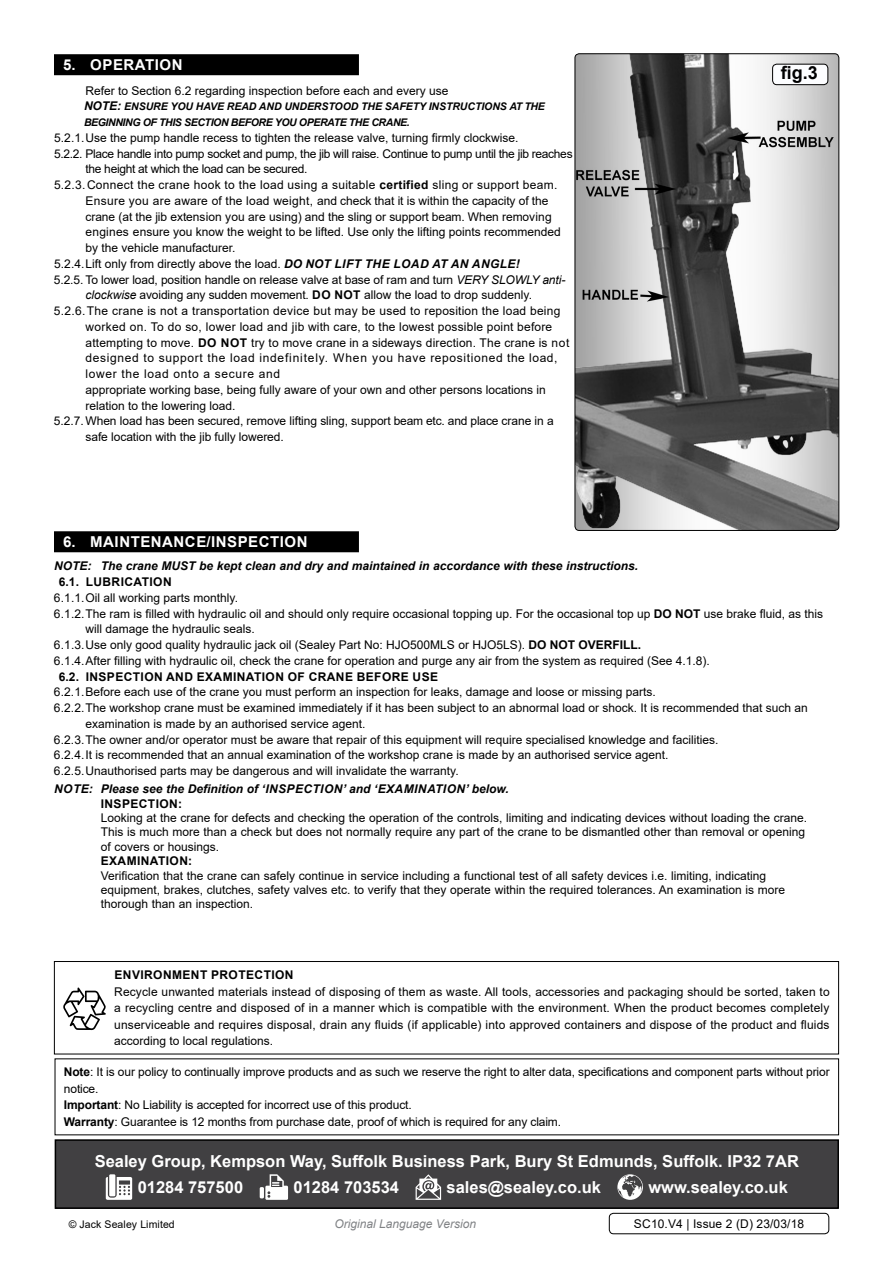
<style>
.page{position:relative;width:893px;height:1263px;background:#fff}
.page>*{position:absolute;margin:0;border:0;box-sizing:border-box;transform-origin:0 0}
.t1{font:700 18px "Arial";color:#000}
.t2{font:700 16.5px/26.7px "Arial";color:#fff}
.t3{font:700 15px "Arial";color:#fff}
.t4{font:12px/16.5px "Arial";color:#000}
.t5{font:italic 700 12px "Arial";color:#000}
.t6{font:12px "Arial";letter-spacing:.025em;color:#000}
.t7{font:12px "Arial";letter-spacing:-.025em;color:#000}
.t8{font:700 12px "Arial";letter-spacing:.035em;color:#000}
.t9{font:12px "Arial";letter-spacing:.055em;color:#000}
.t10{font:italic 12px "Arial";color:#808285}
.t11{font:italic 700 10.5px/15.8px "Arial";letter-spacing:-.03em;color:#000}
.t12{font:10.5px "Arial";letter-spacing:.01em;color:#000}
.s1{font-size:12px}
.s2{font-weight:700}
.s3{font-weight:700;font-style:italic}
.s4{font-style:italic}
</style>
<div class="page">
<div style="left:55px;top:1140px;width:783px;height:68px;background:#414042"></div>
<svg style="left:106px;top:1177px;width:26px;height:23px"></svg>
<div style="left:109px;top:1174px;width:6px;height:22px;background:#fff"></div>
<hr style="left:260px;top:1187px;width:4px;height:11px;background:#fff">
<svg style="left:265px;top:1174px;width:23px;height:26px"></svg>
<svg style="left:416px;top:1174px;width:25px;height:26px"></svg>
<svg style="left:617px;top:1174px;width:26px;height:26px"></svg>
<div style="left:55px;top:1139px;width:784px;height:70px;border:2px solid #000"></div>
<div style="left:54px;top:961px;width:785px;height:93px;border:1px solid #000"></div>
<svg style="left:63px;top:987px;width:43px;height:43px"></svg>
<div style="left:54px;top:54px;width:305px;height:21px;background:#000"></div>
<div style="left:54px;top:531px;width:305px;height:21px;background:#000"></div>
<img style="left:575px;top:54px;width:264px;height:476px">
<div style="left:575px;top:53px;width:264px;height:478px;border:1px solid #000;border-radius:4px"></div>
<div style="left:773px;top:64px;width:55px;height:21px;background:#fcfdff;border-radius:4px"></div>
<div style="left:772px;top:64px;width:56px;height:21px;border:1px solid #000;border-radius:4px"></div>
<div style="left:609px;top:1213px;width:220px;height:21px;border:1px solid #000;border-radius:4px"></div>
<p class="t3" style="left:63px;top:54px;width:51px">5. OPERATION</p>
<p class="t4" style="left:86px;top:82px;width:364px">Refer to Section 6.2 regarding inspection before each and every use</p>
<p class="t11" style="left:84px;top:99px;width:462px"><span class="s1">NOTE:</span> ENSURE YOU HAVE READ AND UNDERSTOOD THE SAFETY INSTRUCTIONS AT THE<br>BEGINNING OF THIS SECTION BEFORE YOU OPERATE THE CRANE.</p>
<p class="t4" style="left:54px;top:129px;width:466px">5.2.1.Use the pump handle recess to tighten the release valve, turning firmly clockwise.</p>
<p class="t7" style="left:54px;top:145px;width:520px">5.2.2. Place handle into pump socket and pump, the jib will raise. Continue to pump until the jib reaches</p>
<p class="t7" style="left:86px;top:161px;width:223px">the height at which the load can be secured.</p>
<p class="t6" style="left:54px;top:177px;width:505px">5.2.3.Connect the crane hook to the load using a suitable <span class="s2">CERTIFIED</span> sling or support beam.</p>
<p class="t4" style="left:86px;top:192px;width:465px">E nsure you are aware of the load weight, and check that it is within the capacity of the</p>
<p class="t4" style="left:86px;top:208px;width:468px">crane (at the jib extension you are using) and the sling or support beam. When removing</p>
<p class="t4" style="left:86px;top:224px;width:477px">engines ensure you know the weight to be lifted. Use only the lifting points recommended</p>
<p class="t4" style="left:86px;top:240px;width:152px">by the vehicle manufacturer.</p>
<p class="t4" style="left:54px;top:255px;width:296px">5.2.4.Lift only from directly above the load. <span class="s3">DO NOT lift</span></p>
<p class="t5" style="left:365px;top:256px;width:10px">the</p>
<p class="t5" style="left:393px;top:256px;width:18px">load</p>
<p class="t5" style="left:432px;top:256px;width:51px">atanang</p>
<p class="t5" style="left:500px;top:256px;width:21px">le!</p>
<p class="t4" style="left:54px;top:271px;width:513px">5.2.5. To lower load, position handle on release valve at base of ram and turn <span class="s4">VERY SLOWLY anti-</span></p>
<p class="t4" style="left:85px;top:287px;width:259px"><span class="s4">clockwise</span> avoiding any sudden movement. <span class="s2">DO NOT</span></p>
<p class="t4" style="left:364px;top:287px;width:169px">allow the load to drop suddenly.</p>
<p class="t6" style="left:54px;top:303px;width:508px">5.2.6.The crane is not a transportation device but may be used to reposition the load being</p>
<p class="t4" style="left:85px;top:318px;width:468px">worked on. To do so, lower load and jib with care, to the lowest possible point before</p>
<p class="t4" style="left:85px;top:334px;width:145px">attempting to move. <span class="s2">DO NOT</span></p>
<p class="t4" style="left:251px;top:334px;width:320px">try to move crane in a sideways direction. The crane is not</p>
<p class="t9" style="left:85px;top:350px;width:473px">designed to support the load indefinitely. When you have repositioned the load,</p>
<p class="t9" style="left:85px;top:366px;width:196px">lower the load onto a secure and</p>
<p class="t4" style="left:85px;top:381px;width:462px">appropriate working base, being fully aware of your own and other persons locations in</p>
<p class="t4" style="left:85px;top:397px;width:152px">relation to the lowering load.</p>
<p class="t4" style="left:54px;top:413px;width:501px">5.2.7.When load has been secured, remove lifting sling, support beam etc. and place crane in a</p>
<p class="t4" style="left:85px;top:429px;width:200px">safe location with the jib fully lowered.</p>
<h1 class="t1" style="left:781px;top:60px;width:39px">FIG.3</h1>
<p class="t3" style="left:63px;top:531px;width:52px">6. MAINTENANCE</p>
<p class="t3" style="left:207px;top:531px;width:21px">/INSPECTION</p>
<p class="t5" style="left:54px;top:558px;width:586px">NOTE: The crane MUST be kept clean and dry and maintained in accordance with these instructions.</p>
<p class="t8" style="left:59px;top:573px;width:62px">6.1. LUBRICATION</p>
<p class="t4" style="left:54px;top:589px;width:186px">6.1.1.Oil all working parts monthly.</p>
<p class="t4" style="left:54px;top:605px;width:771px">6.1.2.The ram is filled with hydraulic oil and should only require occasional topping up. For the occasional top up <span class="s2">DO NOT</span> use brake fluid, as this</p>
<p class="t4" style="left:85px;top:621px;width:171px">will damage the hydraulic seals.</p>
<p class="t4" style="left:54px;top:637px;width:589px">6.1.3.Use only good quality hydraulic jack oil (Sealey Part No: HJO500MLS or HJO5LS). <span class="s2">DO NOT OVERFILL.</span></p>
<p class="t4" style="left:54px;top:652px;width:657px">6.1.4.After filling with hydraulic oil, check the crane for operation and purge any air from the system as required (See 4.1.8).</p>
<p class="t8" style="left:59px;top:668px;width:40px">6.2. INSPECTION</p>
<p class="t8" style="left:166px;top:668px;width:10px">AND</p>
<p class="t8" style="left:197px;top:668px;width:26px">EXAMINATION</p>
<p class="t8" style="left:288px;top:668px;width:40px">OF CRANE</p>
<p class="t8" style="left:357px;top:668px;width:10px">BEFORE</p>
<p class="t8" style="left:413px;top:668px;width:10px">USE</p>
<p class="t4" style="left:54px;top:684px;width:603px">6.2.1.Before each use of the crane you must perform an inspection for leaks, damage and loose or missing parts.</p>
<p class="t4" style="left:54px;top:700px;width:755px">6.2.2.The workshop crane must be examined immediately if it has been subject to an abnormal load or shock. It is recommended that such an</p>
<p class="t4" style="left:85px;top:715px;width:282px">examination is made by an authorised service agent.</p>
<p class="t4" style="left:54px;top:731px;width:666px">6.2.3.The owner and/or operator must be aware that repair of this equipment will require specialised knowledge and facilities.</p>
<p class="t4" style="left:54px;top:747px;width:616px">6.2.4.It is recommended that an annual examination of the workshop crane is made by an authorised service agent.</p>
<p class="t4" style="left:54px;top:762px;width:406px">6.2.5.Unauthorised parts may be dangerous and will invalidate the warranty.</p>
<p class="t5" style="left:54px;top:781px;width:19px">Note</p>
<p class="t5" style="left:89px;top:781px;width:186px">: Please see the Definition of ‘inspection</p>
<p class="t5" style="left:343px;top:781px;width:61px">’ and ‘examination</p>
<p class="t5" style="left:465px;top:781px;width:45px">’ below.</p>
<p class="t8" style="left:101px;top:795px;width:13px">INSPECTION</p>
<p class="t8" style="left:178px;top:795px;width:5px">:</p>
<p class="t4" style="left:54px;top:809px;width:28px">L</p>
<p class="t4" style="left:101px;top:810px;width:708px;line-height:14.4px;text-indent:7px">ooking at the crane for defects and checking the operation of the controls, limiting and indicating devices without loading the crane.<br>This is much more than a check but does not normally require any part of the crane to be dismantled other than removal or opening of covers or housings.</p>
<p class="t8" style="left:101px;top:852px;width:26px">EXAMINATION</p>
<p class="t8" style="left:188px;top:852px;width:5px">:</p>
<p class="t4" style="left:101px;top:868px;width:686px;line-height:14.4px">Verification that the crane can safely continue in service including a functional test of all safety devices i.e. limiting, indicating equipment, brakes, clutches, safety valves etc. to verify that they operate within the required tolerances. An examination is more thorough than an inspection.</p>
<p class="t8" style="left:114px;top:966px;width:18px">ENVIRONMENT</p>
<p class="t8" style="left:211px;top:966px;width:18px">PROTECTION</p>
<p class="t4" style="left:114px;top:983px;width:717px;text-align:justify">Recycle unwanted materials instead of disposing of them as waste. All tools, accessories and packaging should be sorted, taken to a recycling centre and disposed of in a manner which is compatible with the environment. When the product becomes completely unserviceable and requires disposal, drain any fluids (if applicable) into approved containers and dispose of the product and fluids according to local regulations.</p>
<p class="t4" style="left:64px;top:1064px;width:767px"><span class="s2">NOTE</span>: It is our policy to continually improve products and as such we reserve the right to alter data, specifications and component parts without prior notice.<br><span class="s2">IMPORTANT</span>: No Liability is accepted for incorrect use of this product.<br><span class="s2">WARRANTY</span>: Guarantee is 12 months from purchase date, proof of which is required for any claim.</p>
<h2 class="t2" style="left:138px;top:1148px;width:663px;text-indent:-43px">SEALEY GROUP, KEMPSON WAY, SUFFOLK BUSINESS PARK, BURY ST EDMUNDS, SUFFOLK. IP32 7AR<br>01284 757500</h2>
<h2 class="t2" style="left:294px;top:1174px;width:107px">01284 703534</h2>
<h2 class="t2" style="left:447px;top:1174px;width:156px">SALES@SEALEY.CO.UK</h2>
<h2 class="t2" style="left:648px;top:1174px;width:141px">WWW.SEALEY.CO.UK</h2>
<p class="t12" style="left:69px;top:1217px;width:108px">© Jack Sealey Limited</p>
<p class="t10" style="left:334px;top:1216px;width:143px">Original Language Version</p>
<p class="t4" style="left:634px;top:1215px;width:172px">SC10.V4 | Issue 2 (D) 23/03/18</p>
</div>
